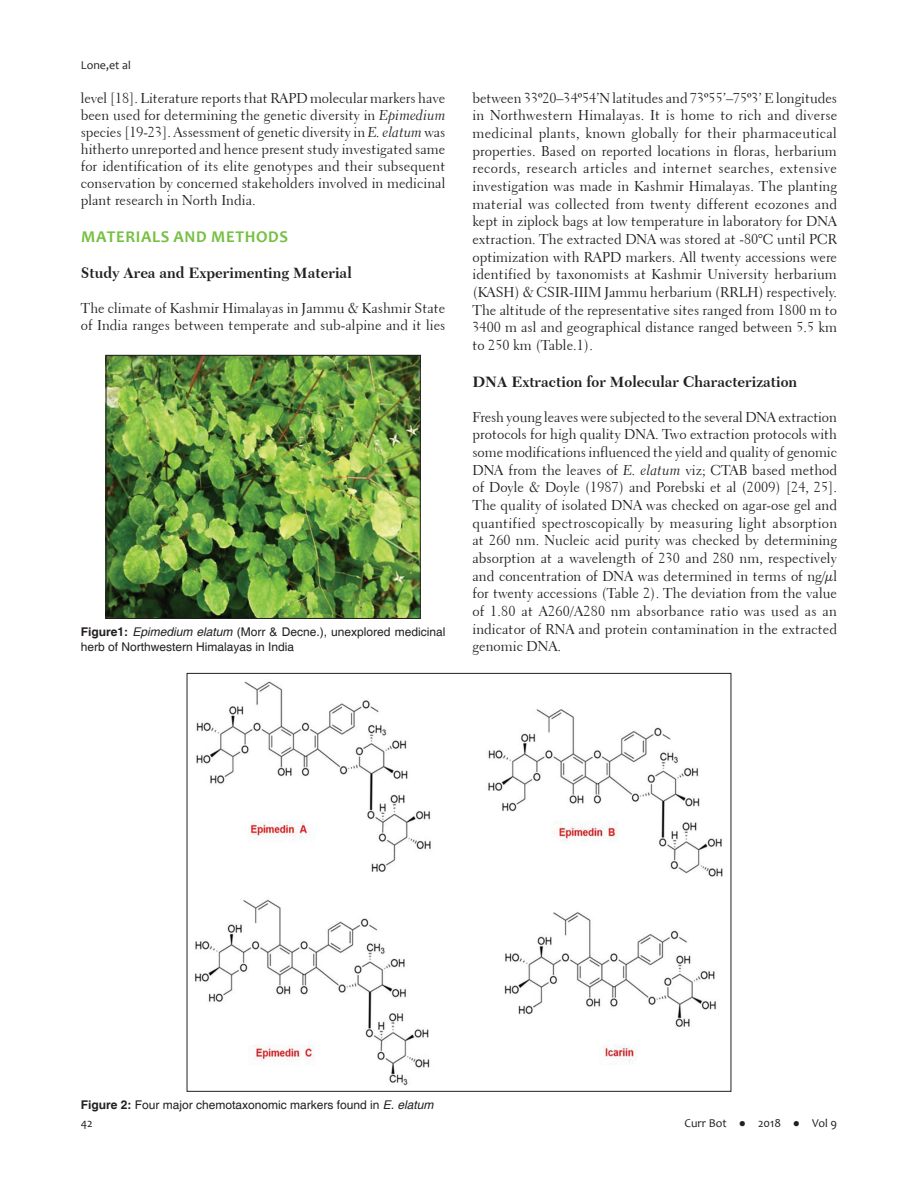
<style>
.page{position:relative;width:918px;height:1188px;background:#fff}
.page>*{position:absolute;margin:0;border:0;box-sizing:border-box;transform-origin:0 0}
.t1{font:700 16.5px "Candara";letter-spacing:.04em;color:#76c043}
.t2{font:700 15.75px "Transitional 511 BT";color:#231f20}
.TX{font:14.25px/17.7px "Transitional 521 BT Roman A";color:#231f20;text-align:justify}
.FGC{font:12px/15px "Helvetica";color:#231f20}
.RF{font:12px "Candara";color:#231f20}
.s1{font-family:"Transitional 521 BT Cursive A"}
.s2{font-weight:700}
.s3{font-style:italic}
.s4{font-family:"Times New Roman"}
.s5{font-family:"Sylfaen"}
</style>
<div class="page">
<img style="left:108px;top:357px;width:310px;height:260px">
<div style="left:106px;top:355px;width:314px;height:264px;border:1px solid #231f20"></div>
<img style="left:195px;top:681px;width:528px;height:405px">
<p class="RF" style="left:81px;top:58px;width:51px">Lone,et al</p>
<p class="TX" style="left:81px;top:89px;width:366px;line-height:17.1px">level [18]. Literature reports that RAPD molecular markers have been used for determining the genetic diversity in <span class="s1">Epimedium </span>species [19-23]. Assessment of genetic diversity in <span class="s1">E. elatum</span> was hitherto unreported and hence present study investigated same for identification of its elite genotypes and their subsequent conservation by concerned stakeholders involved in medicinal plant research in North India.</p>
<h1 class="t1" style="left:81px;top:227px;width:209px">MATERIALS AND METHODS</h1>
<h2 class="t2" style="left:81px;top:263px;width:272px">Study Area and Experimenting Material</h2>
<p class="TX" style="left:81px;top:299px;width:366px;line-height:17.1px">The climate of Kashmir Himalayas in Jammu &amp; Kashmir State of India ranges between temperate and sub-alpine and it lies</p>
<p class="FGC" style="left:81px;top:625px;width:366px"><span class="s2">Figure1:</span> <span class="s3">Epimedium elatum</span> (Morr &amp; Decne.), unexplored medicinal herb of Northwestern Himalayas in India</p>
<p class="TX" style="left:472px;top:89px;width:366px">between 33<span class="s4">º</span>20–34<span class="s4">º</span>54’N latitudes and 73<span class="s4">º</span>55’–75<span class="s4">º</span>3’ E longitudes in Northwestern Himalayas. It is home to rich and diverse medicinal plants, known globally for their pharmaceutical properties. Based on reported locations in floras, herbarium records, research articles and internet searches, extensive investigation was made in Kashmir Himalayas. The planting material was collected from twenty different ecozones and kept in ziplock bags at low temperature in laboratory for DNA extraction. The extracted DNA was stored at -80°C until PCR optimization with RAPD markers. All twenty accessions were identified by taxonomists at Kashmir University herbarium (KASH) &amp; CSIR-IIIM Jammu herbarium (RRLH) respectively.<br>The altitude of the representative sites ranged from 1800 m to 3400 m asl and geographical distance ranged between 5.5 km to 250 km (Table.1).</p>
<h2 class="t2" style="left:472px;top:372px;width:326px">DNA Extraction for Molecular Characterization</h2>
<p class="TX" style="left:472px;top:408px;width:366px">Fresh young leaves were subjected to the several DNA extraction protocols for high quality DNA. Two extraction protocols with some modifications influenced the yield and quality of genomic DNA from the leaves of <span class="s1">E. elatum</span> viz; CTAB based method of Doyle &amp; Doyle (1987) and Porebski et al (2009) [24, 25].<br>The quality of isolated DNA was checked on agar-ose gel and quantified spectroscopically by measuring light absorption at 260 nm. Nucleic acid purity was checked by determining absorption at a wavelength of 230 and 280 nm, respectively and concentration of DNA was determined in terms of ng/µl for twenty accessions (Table 2). The deviation from the value of 1.80 at A260/A280 nm absorbance ratio was used as an indicator of RNA and protein contamination in the extracted genomic DNA.</p>
<p class="FGC" style="left:81px;top:1098px;width:354px"><span class="s2">Figure 2:</span> Four major chemotaxonomic markers found in <span class="s3">E. elatum</span></p>
<p class="RF" style="left:81px;top:1115px;width:13px">42</p>
<p class="RF" style="left:685px;top:1115px;width:154px">Curr Bot <span class="s5">●</span> 2018 <span class="s5">●</span> Vol 9</p>
</div>
